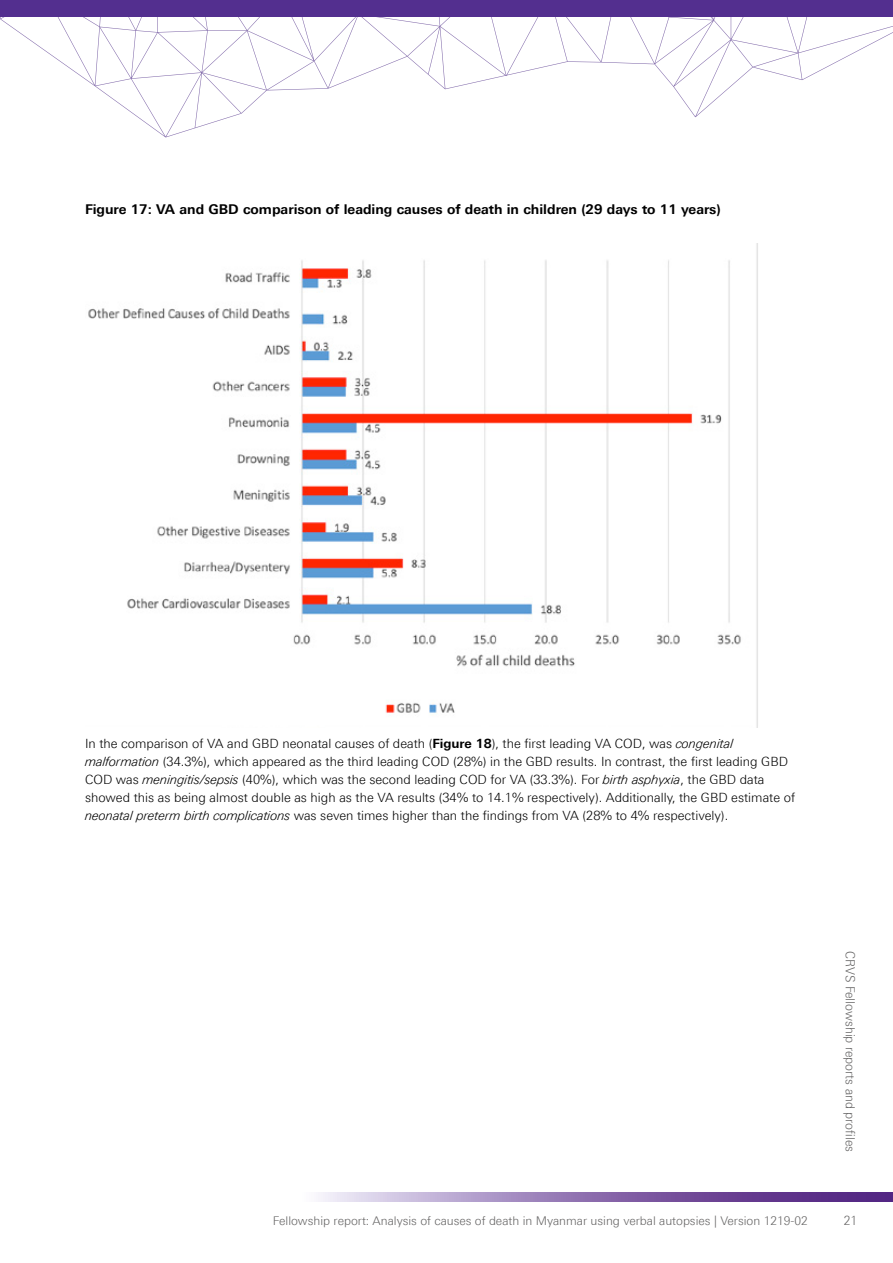
<style>
.page{position:relative;width:893px;height:1263px;background:#fff}
.page>*{position:absolute;margin:0;border:0;box-sizing:border-box;transform-origin:0 0}
.t1{font:700 13.5px "Linotype Univers 630";color:#000}
.t2{font:300 12.75px/18px "Linotype Univers 330";color:#000}
.t3{font:300 12.75px "Linotype Univers 330";color:#646363;scale:.95 1}
.t4{font:300 12px "Linotype Univers 330";color:#646363}
.s1{font-family:"Linotype Univers 630";font-weight:700}
.s2{font-family:"Linotype Univers 331 Light It";font-weight:400}
</style>
<div class="page">
<svg style="left:0;top:17px;width:893px;height:120px"></svg>
<svg style="left:318px;top:1193px;width:575px;height:8px;background:#9173b1"></svg>
<div style="left:0;top:0;width:893px;height:17px;background:#532f8f"></div>
<img style="left:88px;top:244px;width:670px;height:484px">
<p class="t1" style="left:85px;top:201px;width:637px">Figure 17: VA and GBD comparison of leading causes of death in children (29 days to 11 years)</p>
<p class="t2" style="left:85px;top:734px;width:711px">In the comparison of VA and GBD neonatal causes of death (<span class="s1">Figure 18</span>), the first leading VA COD, was <span class="s2">congenital malformation</span> (34.3%), which appeared as the third leading COD (28%) in the GBD results. In contrast, the first leading GBD COD was <span class="s2">meningitis/sepsis</span> (40%), which was the second leading COD for VA (33.3%). For <span class="s2">birth asphyxia</span>, the GBD data showed this as being almost double as high as the VA results (34% to 14.1% respectively). Additionally, the GBD estimate of <span class="s2">neonatal preterm birth complications</span> was seven times higher than the findings from VA (28% to 4% respectively).</p>
<p class="t3" style="left:858px;top:951px;width:213px;rotate:90deg">CRVS Fellowship reports and profiles</p>
<p class="t4" style="left:273px;top:1213px;width:536px">Fellowship report: Analysis of causes of death in Myanmar using verbal autopsies | Version 1219-02</p>
<p class="t3" style="left:844px;top:1213px;width:16px">21</p>
</div>
